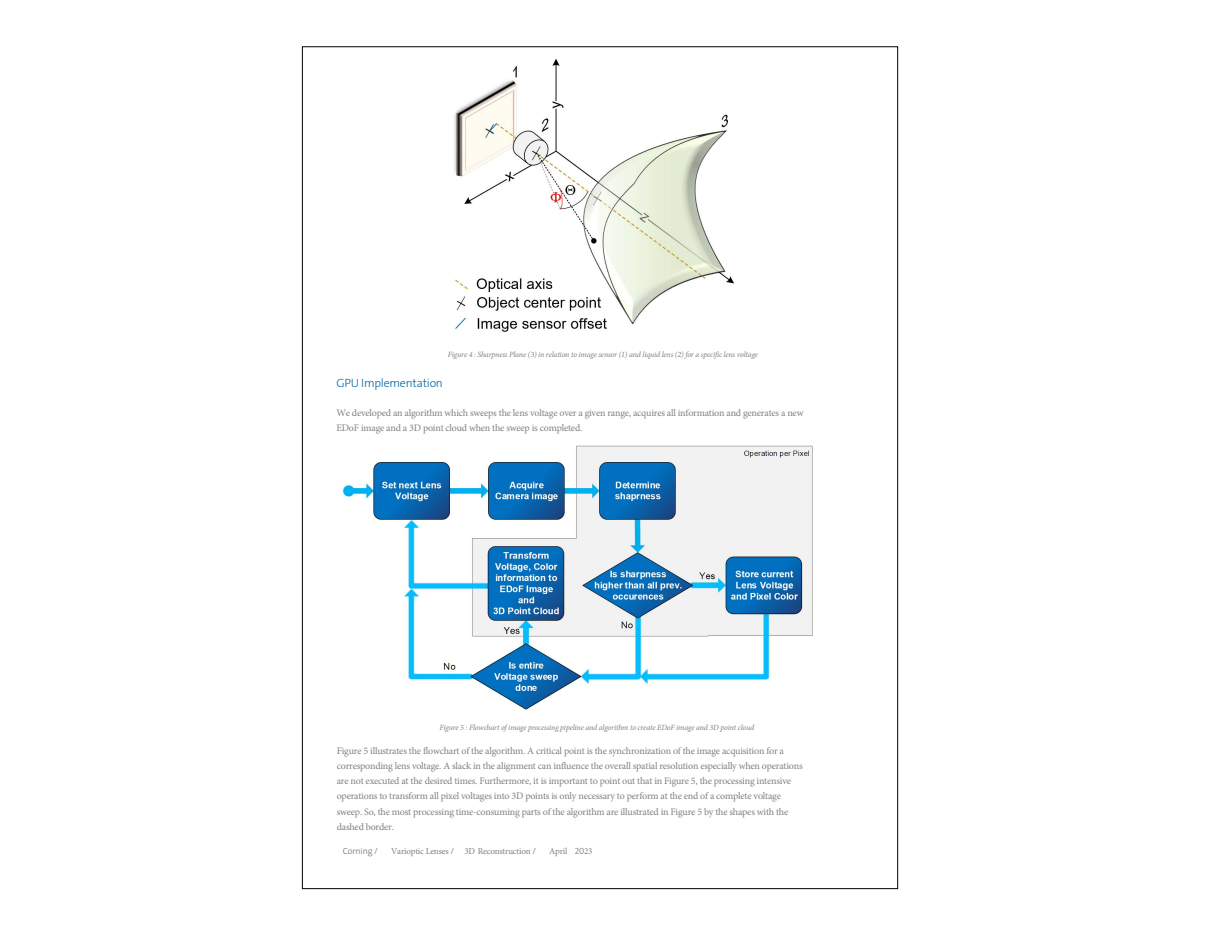
<style>
.page{position:relative;width:1224px;height:936px;background:#fff}
.page>*{position:absolute;margin:0;border:0;box-sizing:border-box;transform-origin:0 0}
.t1{font:300 12px "The Sans C4 s";letter-spacing:-.02em;color:#0065a4}
.t2{font:10px/15.2px "Minion Pro";letter-spacing:-.02em;color:#807f83}
.t3{font:9px "Minion Pro";letter-spacing:-.02em;color:#807f83}
.t4{font:300 9px "The Sans";letter-spacing:-.02em;color:#807f83}
.t5{font:italic 8px "Minion Pro";letter-spacing:-.02em;color:#807f83}
.s1{font-family:"The Sans";font-weight:300}
.s2{font-family:"The Sans Semi Light Caps"}
</style>
<div class="page">
<img style="left:454px;top:58px;width:280px;height:274px">
<img style="left:342px;top:445px;width:471px;height:265px">
<p class="t5" style="left:448px;top:349px;width:312px">Figure 4 : Sharpness Plane (3) in relation to image sensor (1) and liquid lens (2) for a specific lens voltage</p>
<p class="t1" style="left:336px;top:376px;width:108px">GPU Implementation</p>
<p class="t2" style="left:336px;top:405px;width:469px">We developed an algorithm which sweeps the lens voltage over a given range, acquires all information and generates a new<br>EDoF image and a 3D point cloud when the sweep is completed.</p>
<p class="t5" style="left:439px;top:723px;width:316px">Figure 5 : Flowchart of image processing pipeline and algorithm to create EDoF image and 3D point cloud</p>
<p class="t2" style="left:337px;top:743px;width:468px">Figure 5 illustrates the flowchart of the algorithm. A critical point is the synchronization of the image acquisition for a corresponding lens voltage. A slack in the alignment can influence the overall spatial resolution especially when operations are not executed at the desired times. Furthermore, it is important to point out that in Figure 5, the processing intensive operations to transform all pixel voltages into 3D points is only necessary to perform at the end of a complete voltage sweep. So, the most processing time-consuming parts of the algorithm are illustrated in Figure 5 by the shapes with the dashed border.</p>
<p class="t4" style="left:343px;top:845px;width:37px">Corning /</p>
<p class="t3" style="left:391px;top:846px;width:146px">Varioptic Lenses <span class="s1">/</span> 3D Reconstruction <span class="s1">/</span></p>
<p class="t3" style="left:549px;top:846px;width:45px">April <span class="s2">20</span>23</p>
</div>
